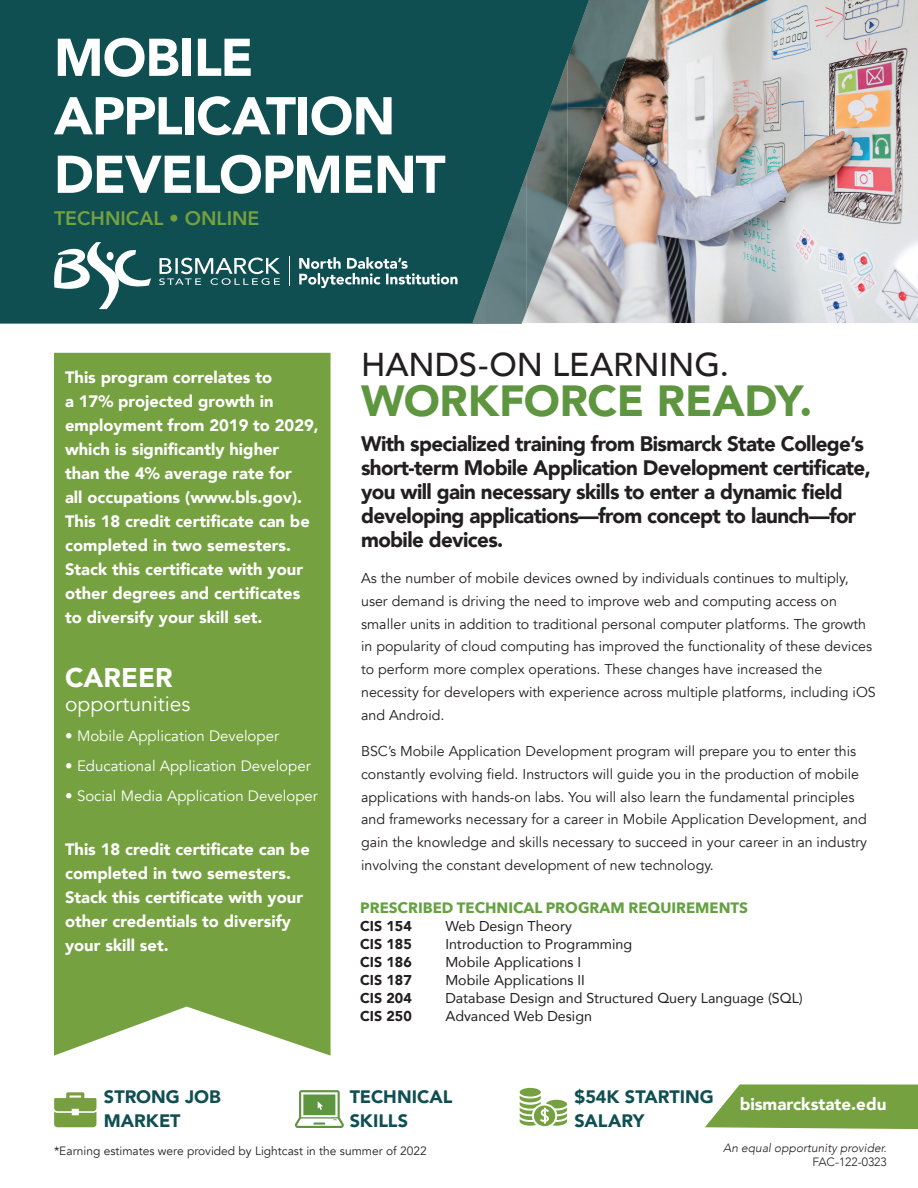
<style>
.page{position:relative;width:918px;height:1188px;background:#fff}
.page>*{position:absolute;margin:0;border:0;box-sizing:border-box;transform-origin:0 0}
.t1{font:900 52.5px/58.5px "Avenir";letter-spacing:-.02em;color:#fff}
.t2{font:900 43.5px "Avenir";letter-spacing:-.005em;color:#5e9640}
.t3{font:500 33px "Avenir";letter-spacing:-.005em;color:#231f20}
.t4{font:900 27px "Avenir";color:#fff}
.t5{font:900 21px/24px "Avenir";letter-spacing:-.03em;color:#231f20}
.t6{font:21px "Avenir";color:#fff}
.t7{font:800 19.5px "Avenir";color:#75a140}
.t8{font:900 18px/24px "Avenir";color:#104f51}
.t9{font:900 16.95px "Avenir";color:#fff}
.t10{font:900 16.5px/24px "Avenir";color:#fff}
.t11{font:15px "Avenir";color:#fff}
.t12{font:700 15px "Avenir Next";color:#64a142}
.t13{font:14.25px/22.8px "Avenir";color:#231f20}
.t14{font:14.25px "Avenir";color:#231f20}
.t15{font:900 14.25px "Avenir";color:#231f20}
.t16{font:12px "Avenir";color:#231f20}
.t17{font:italic 300 12px "Avenir";color:#231f20}
.t18{font:300 12px "Avenir";color:#231f20}
</style>
<div class="page">
<img style="left:589px;top:0;width:329px;height:323px">
<img style="left:589px;top:0;width:60px;height:108px">
<img style="left:589px;top:108px;width:18px;height:99px">
<svg style="left:0;top:0;width:589px;height:323px;background:#1c5557"></svg>
<div style="left:54px;top:353px;width:277px;height:703px;background:#75a140"></div>
<svg style="left:54px;top:1092px;width:42px;height:35px"></svg>
<svg style="left:295px;top:1090px;width:49px;height:38px"></svg>
<svg style="left:520px;top:1088px;width:47px;height:38px"></svg>
<svg style="left:705px;top:1084px;width:213px;height:45px;background:#83aa54"></svg>
<svg style="left:0;top:242px;width:522px;height:82px;background:#2e6466"></svg>
<hr style="left:289px;top:256px;width:1px;height:30px;background:#fff">
<h1 class="t1" style="left:54px;top:27px;width:393px">MOBILE<br>APPLICATION<br>DEVELOPMENT</h1>
<h3 class="t7" style="left:54px;top:203px;width:207px">TECHNICAL • ONLINE</h3>
<p class="t10" style="left:65px;top:364px;width:255px">This program correlates to<br>a 17% projected growth in employment from 2019 to 2029, which is significantly higher<br>than the 4% average rate for<br>all occupations (www.bls.gov).<br>This 18 credit certificate can be completed in two semesters.<br>Stack this certificate with your other degrees and certificates to diversify your skill set.</p>
<h3 class="t4" style="left:65px;top:655px;width:109px">CAREER</h3>
<h3 class="t6" style="left:65px;top:691px;width:127px">opportunities</h3>
<p class="t11" style="left:65px;top:727px;width:215px">• Mobile Application Developer</p>
<p class="t11" style="left:65px;top:757px;width:247px">• Educational Application Developer</p>
<p class="t11" style="left:65px;top:787px;width:254px">• Social Media Application Developer</p>
<p class="t10" style="left:65px;top:837px;width:246px">This 18 credit certificate can be completed in two semesters.<br>Stack this certificate with your other credentials to diversify your skill set.</p>
<h3 class="t3" style="left:361px;top:336px;width:369px">HANDS-ON LEARNING.</h3>
<h2 class="t2" style="left:361px;top:364px;width:453px">WORKFORCE READY.</h2>
<p class="t5" style="left:361px;top:431px;width:511px">With specialized training from Bismarck State College’s short-term Mobile Application Development certificate, you will gain necessary skills to enter a dynamic field developing applications—from concept to launch—for mobile devices.</p>
<p class="t13" style="left:361px;top:567px;width:516px">As the number of mobile devices owned by individuals continues to multiply, user demand is driving the need to improve web and computing access on smaller units in addition to traditional personal computer platforms. The growth in popularity of cloud computing has improved the functionality of these devices to perform more complex operations. These changes have increased the necessity for developers with experience across multiple platforms, including iOS and Android.</p>
<p class="t13" style="left:361px;top:740px;width:507px">BSC’s Mobile Application Development program will prepare you to enter this constantly evolving field. Instructors will guide you in the production of mobile applications with hands-on labs. You will also learn the fundamental principles and frameworks necessary for a career in Mobile Application Development, and gain the knowledge and skills necessary to succeed in your career in an industry involving the constant development of new technology.</p>
<p class="t12" style="left:360px;top:894px;width:390px">PRESCRIBED TECHNICAL PROGRAM REQUIREMENTS</p>
<p class="t15" style="left:360px;top:913px;width:53px">CIS 154</p>
<p class="t14" style="left:445px;top:914px;width:128px">Web Design Theory</p>
<p class="t15" style="left:360px;top:931px;width:53px">CIS 185</p>
<p class="t14" style="left:445px;top:932px;width:188px">Introduction to Programming</p>
<p class="t15" style="left:360px;top:949px;width:53px">CIS 186</p>
<p class="t14" style="left:445px;top:950px;width:137px">Mobile Applications I</p>
<p class="t15" style="left:360px;top:967px;width:53px">CIS 187</p>
<p class="t14" style="left:445px;top:968px;width:141px">Mobile Applications II</p>
<p class="t15" style="left:360px;top:985px;width:53px">CIS 204</p>
<p class="t14" style="left:445px;top:986px;width:359px">Database Design and Structured Query Language (SQL)</p>
<p class="t15" style="left:360px;top:1003px;width:53px">CIS 250</p>
<p class="t14" style="left:445px;top:1004px;width:148px">Advanced Web Design</p>
<p class="t8" style="left:575px;top:1084px;width:141px">$54K STARTING<br>SALARY</p>
<p class="t8" style="left:104px;top:1084px;width:118px">STRONG JOB<br>MARKET</p>
<p class="t9" style="left:740px;top:1090px;width:148px">bismarckstate.edu</p>
<p class="t8" style="left:350px;top:1085px;width:104px">TECHNICAL<br>SKILLS</p>
<p class="t16" style="left:54px;top:1143px;width:374px">*Earning estimates were provided by Lightcast in the summer of 2022</p>
<p class="t17" style="left:723px;top:1141px;width:165px">An equal opportunity provider.</p>
<p class="t18" style="left:812px;top:1155px;width:76px">FAC-122-0323</p>
</div>
